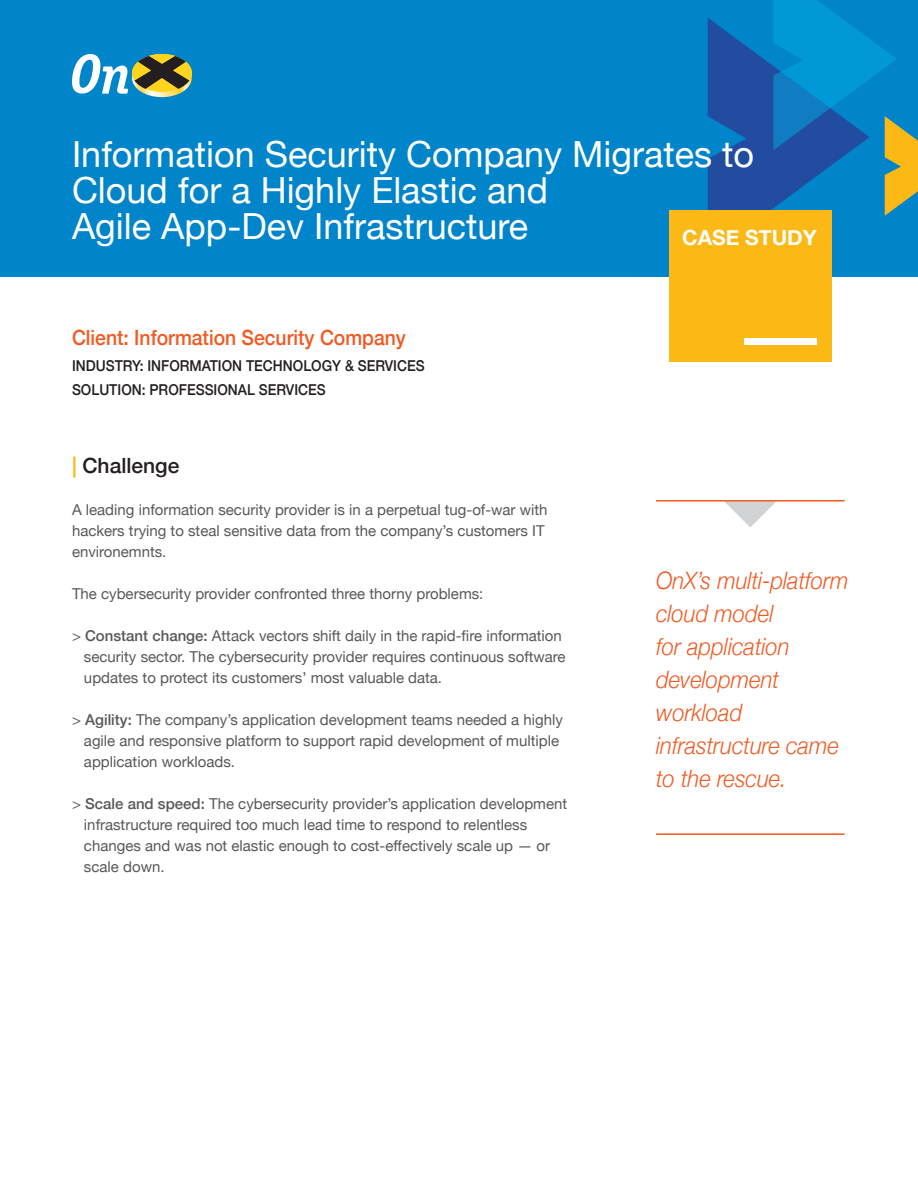
<style>
.page{position:relative;width:918px;height:1188px;background:#fff}
.page>*{position:absolute;margin:0;border:0;box-sizing:border-box;transform-origin:0 0}
.head1{font:36px/36px "Helvetica Neue";color:#fff}
.pull_quote{font:italic 300 24px/33px "Helvetica Neue";color:#f15921;scale:.92 1}
.subhead_1_-_client{font:500 21px "Helvetica Neue";color:#f15921;scale:.92 1}
.subhead_4_-_the_sect{font:500 21px "Helvetica Neue";color:#231f20}
.t1{font:700 21px "Helvetica Neue";color:#fff}
.bullet{font:15px/21px "Helvetica Neue";color:#57585a}
.body{font:15px/21px "Helvetica Neue";color:#57585a}
.subhead_2_-_industry{font:500 15px "Helvetica Neue";color:#231f20;scale:.92 1}
.subhead_3_-_solution{font:500 15px "Helvetica Neue";color:#231f20;scale:.92 1}
.s1{color:#fcb814}
.s2{font-weight:500}
</style>
<div class="page">
<div style="left:0;top:0;width:918px;height:277px;background:#0084ca"></div>
<svg style="left:708px;top:0;width:210px;height:216px"></svg>
<div style="left:670px;top:211px;width:162px;height:151px;background:#fcb814"></div>
<div style="left:744px;top:338px;width:72px;height:7px;background:#fff"></div>
<svg style="left:72px;top:54px;width:120px;height:43px"></svg>
<svg style="left:725px;top:502px;width:51px;height:25px"></svg>
<hr style="left:656px;top:833px;width:189px;height:2px;background:#f15921">
<hr style="left:656px;top:500px;width:189px;height:2px;background:#f15921">
<p class="head1" style="left:72px;top:136px;width:684px">Information Security Company Migrates to<br>Cloud for a Highly Elastic and<br>Agile App-Dev Infrastructure</p>
<h3 class="t1" style="left:682px;top:221px;width:136px">CASE STUDY</h3>
<p class="subhead_1_-_client" style="left:72px;top:321px;width:364px">Client: Information Security Company</p>
<p class="subhead_2_-_industry" style="left:72px;top:354px;width:385px">INDUSTRY: INFORMATION TECHNOLOGY &amp; SERVICES</p>
<p class="subhead_3_-_solution" style="left:72px;top:378px;width:277px">SOLUTION: PROFESSIONAL SERVICES</p>
<p class="subhead_4_-_the_sect" style="left:72px;top:449px;width:109px"><span class="s1">|</span> Challenge</p>
<p class="body" style="left:72px;top:499px;width:477px">A leading information security provider is in a perpetual tug-of-war with hackers trying to steal sensitive data from the company’s customers IT environemnts.</p>
<p class="body" style="left:72px;top:583px;width:413px">The cybersecurity provider confronted three thorny problems:</p>
<p class="bullet" style="left:84px;top:625px;width:483px;text-indent:-12px">&gt; <span class="s2">Constant change:</span> Attack vectors shift daily in the rapid-fire information security sector. The cybersecurity provider requires continuous software updates to protect its customers’ most valuable data.</p>
<p class="bullet" style="left:84px;top:709px;width:480px;text-indent:-12px">&gt; <span class="s2">Agility:</span> The company’s application development teams needed a highly agile and responsive platform to support rapid development of multiple application workloads.</p>
<p class="bullet" style="left:84px;top:793px;width:485px;text-indent:-12px">&gt; <span class="s2">Scale and speed:</span> The cybersecurity provider’s application development infrastructure required too much lead time to respond to relentless changes and was not elastic enough to cost-effectively scale up — or scale down.</p>
<p class="pull_quote" style="left:656px;top:562px;width:211px">OnX’s multi-platform cloud model<br>for application development workload infrastructure came to the rescue.</p>
</div>
